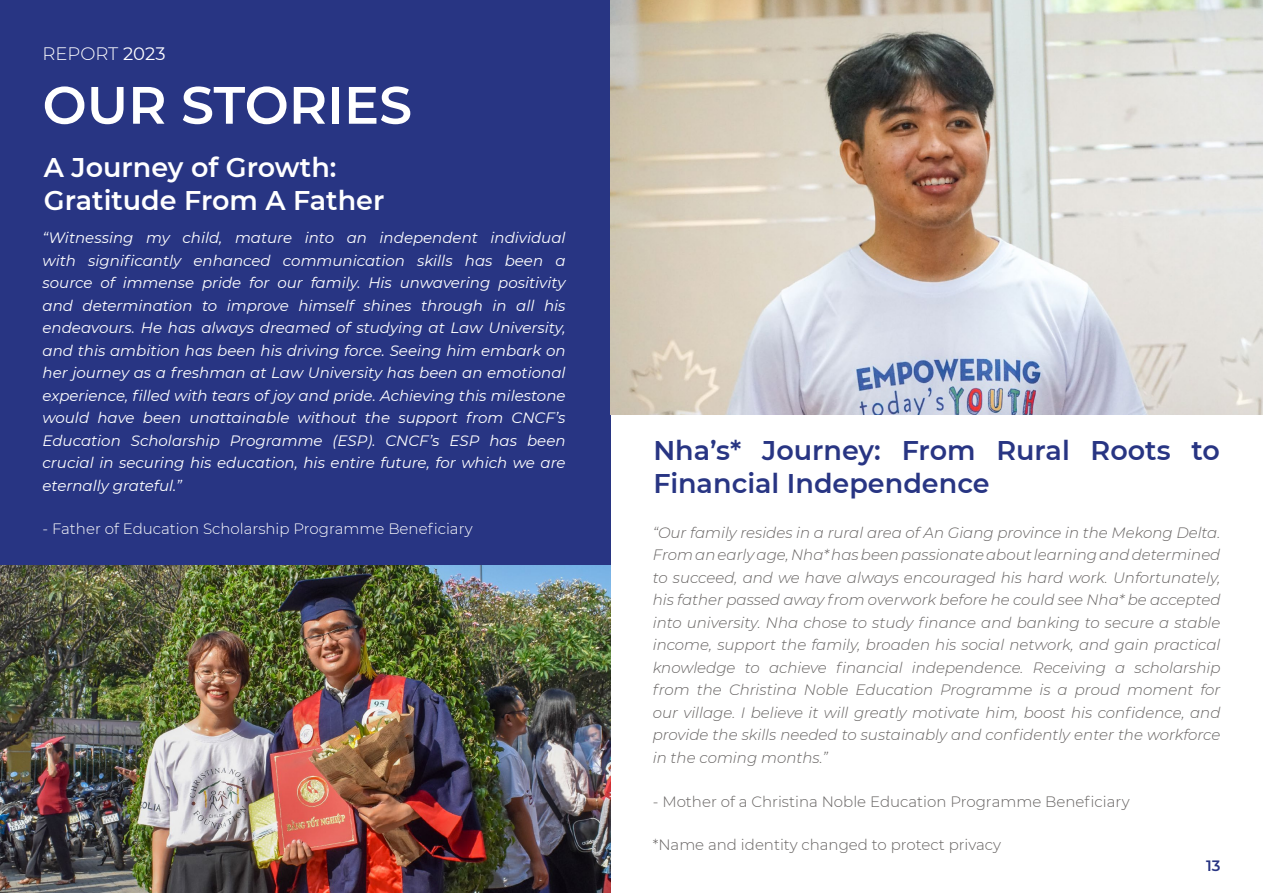
<style>
.page{position:relative;width:1263px;height:893px;background:#fff}
.page>*{position:absolute;margin:0;border:0;box-sizing:border-box;transform-origin:0 0}
.t1{font:600 52.5px "Montserrat";color:#fff}
.t2{font:600 27px/33px "Montserrat";color:#283583}
.t3{font:600 27px/33px "Montserrat";color:#fff}
.t4{font:300 18px "Montserrat";color:#fff}
.t5{font:italic 300 15px/22.5px "Montserrat";color:#666362;text-align:justify}
.t6{font:italic 15px/22.5px "Montserrat";color:#fff;text-align:justify}
.t7{font:300 15px "Montserrat";color:#666362}
.t8{font:300 15px "Montserrat";color:#fff}
.t9{font:600 15px "Montserrat";color:#283583}
.s1{font-weight:400}
</style>
<div class="page">
<div style="left:0;top:0;width:610px;height:893px;background:#283583"></div>
<img style="left:610px;top:0;width:653px;height:415px">
<img style="left:0;top:566px;width:610px;height:327px">
<p class="t4" style="left:43px;top:41px;width:124px">REPORT <span class="s1">2023</span></p>
<h1 class="t1" style="left:43px;top:68px;width:371px">OUR STORIES</h1>
<h2 class="t3" style="left:44px;top:150px;width:342px">A Journey of Growth:<br>Gratitude From A Father</h2>
<p class="t6" style="left:43px;top:226px;width:524px">“Witnessing my child, mature into an independent individual with significantly enhanced communication skills has been a source of immense pride for our family. His unwavering positivity and determination to improve himself shines through in all his endeavours. He has always dreamed of studying at Law University, and this ambition has been his driving force. Seeing him embark on her journey as a freshman at Law University has been an emotional experience, filled with tears of joy and pride. Achieving this milestone would have been unattainable without the support from CNCF’s Education Scholarship Programme (ESP). CNCF’s ESP has been crucial in securing his education, his entire future, for which we are eternally grateful.”</p>
<p class="t8" style="left:43px;top:519px;width:432px">- Father of Education Scholarship Programme Beneficiary</p>
<h2 class="t2" style="left:653px;top:433px;width:568px">Nha’s* Journey: From Rural Roots to<br>Financial Independence</h2>
<p class="t5" style="left:653px;top:521px;width:569px">“Our family resides in a rural area of An Giang province in the Mekong Delta.<br>From an early age, Nha* has been passionate about learning and determined to succeed, and we have always encouraged his hard work. Unfortunately, his father passed away from overwork before he could see Nha* be accepted into university. Nha chose to study finance and banking to secure a stable income, support the family, broaden his social network, and gain practical knowledge to achieve financial independence. Receiving a scholarship from the Christina Noble Education Programme is a proud moment for our village. I believe it will greatly motivate him, boost his confidence, and provide the skills needed to sustainably and confidently enter the workforce in the coming months.”</p>
<p class="t7" style="left:653px;top:791px;width:478px">- Mother of a Christina Noble Education Programme Beneficiary</p>
<p class="t7" style="left:653px;top:835px;width:350px">*Name and identity changed to protect privacy</p>
<p class="t9" style="left:1206px;top:855px;width:16px">13</p>
</div>
